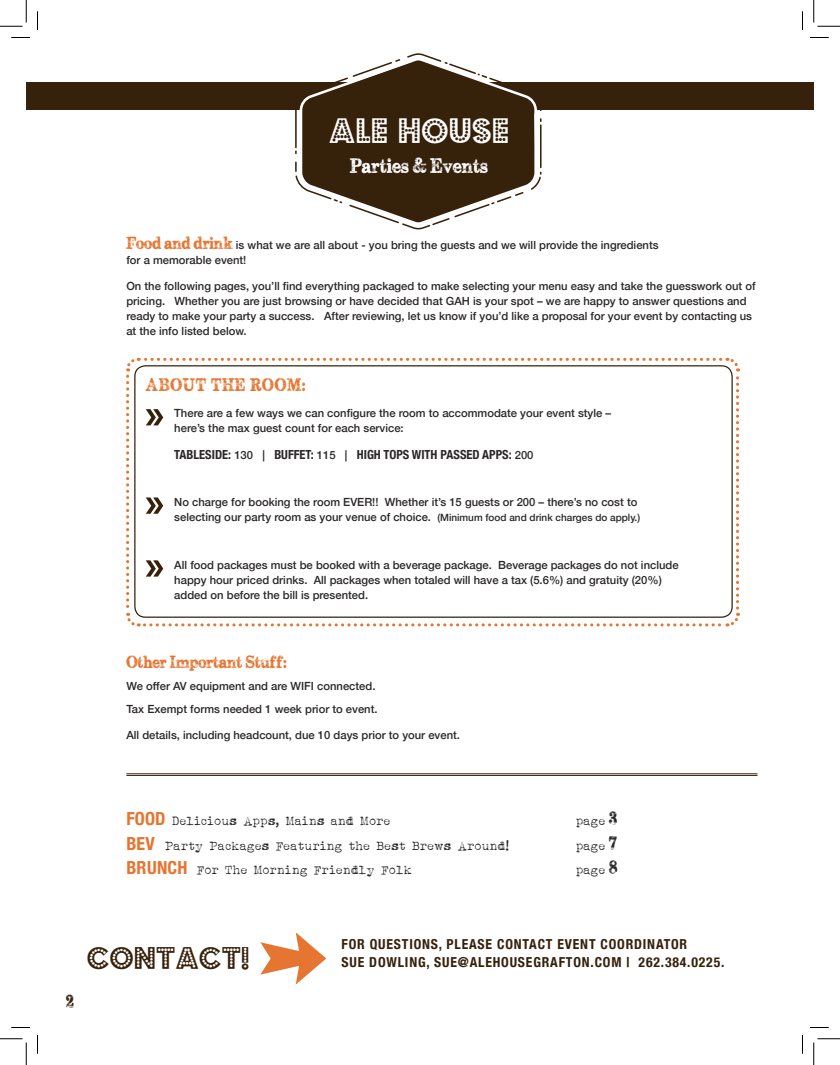
<style>
.page{position:relative;width:840px;height:1065px;background:#fff}
.page>*{position:absolute;margin:0;border:0;box-sizing:border-box;transform-origin:0 0}
.t1{font:29.75px "Budmo Jiggler";color:#fff}
.t2{font:26.25px "Budmo Jiggler";color:#36210b}
.t3{font:20.25px "Subway Novella";color:#fff}
.t4{font:18.75px "Subway Novella";color:#36210b}
.t5{font:17.5px "Subway Novella";letter-spacing:.05em;color:#e57531}
.t6{font:16.88px "Subway Novella";color:#e57531}
.Menu_Item_Descriptio{font:700 condensed 13.75px "Helvetica Neue";letter-spacing:.06em;color:#36210b}
.t7{font:12.5px "Albertsthal Typewriter";color:#231f20}
.t8{font:700 condensed 12.5px "Helvetica Neue";color:#2b2728}
.t9{font:500 11.25px/15px "Helvetica Neue";color:#2b2728}
.s1{font-family:"Subway Novella";font-weight:400;font-size:16.88px;color:#e57531}
.s2{font-weight:500;font-stretch:normal;font-size:11.25px}
.s3{font-size:10px}
.s4{font-family:"Helvetica Neue";font-weight:700;font-stretch:condensed;font-size:18px;color:#e57531}
.s5{font-family:"Subway Novella";font-size:19.12px;color:#2b2728}
</style>
<div class="page">
<div style="left:26px;top:83px;width:788px;height:27px;background:#36210b"></div>
<hr style="left:295px;top:110px;width:2px;height:38px;background:#36210b">
<svg style="left:295px;top:162px;width:5px;height:24px"></svg>
<svg style="left:403px;top:225px;width:31px;height:4px"></svg>
<svg style="left:537px;top:172px;width:5px;height:13px"></svg>
<hr style="left:540px;top:124px;width:2px;height:44px;background:#36210b">
<svg style="left:407px;top:53px;width:135px;height:58px"></svg>
<svg style="left:300px;top:58px;width:237px;height:167px;fill:#36210b"></svg>
<svg style="left:260px;top:932px;width:66px;height:53px"></svg>
<svg style="left:126px;top:357px;width:614px;height:270px"></svg>
<hr style="left:126px;top:773px;width:632px;height:1px;background:#36210b">
<hr style="left:126px;top:775px;width:632px;height:1px;background:#36210b">
<svg style="left:11px;top:37px;width:19px;height:1px"></svg>
<svg style="left:810px;top:37px;width:19px;height:1px"></svg>
<svg style="left:11px;top:1027px;width:19px;height:1px"></svg>
<svg style="left:810px;top:1027px;width:19px;height:1px"></svg>
<svg style="left:37px;top:11px;width:1px;height:19px"></svg>
<svg style="left:37px;top:1035px;width:1px;height:19px"></svg>
<svg style="left:802px;top:11px;width:1px;height:19px"></svg>
<svg style="left:802px;top:1035px;width:1px;height:19px"></svg>
<svg style="left:0;top:0;width:27px;height:27px"></svg>
<svg style="left:0;top:1039px;width:27px;height:26px"></svg>
<svg style="left:814px;top:0;width:26px;height:27px"></svg>
<svg style="left:814px;top:1039px;width:26px;height:26px"></svg>
<p class="t1" style="left:329px;top:113px;width:182px">ALE HOUSE</p>
<p class="t3" style="left:350px;top:154px;width:139px">Parties &amp; Events</p>
<p class="t9" style="left:126px;top:236px;width:534px"><span class="s1">Food and drink</span> is what we are all about - you bring the guests and we will provide the ingredients for a memorable event!</p>
<p class="t9" style="left:126px;top:278px;width:631px">On the following pages, you’ll find everything packaged to make selecting your menu easy and take the guesswork out of pricing. Whether you are just browsing or have decided that GAH is your spot – we are happy to answer questions and ready to make your party a success. After reviewing, let us know if you’d like a proposal for your event by contacting us at the info listed below.</p>
<p class="t5" style="left:146px;top:374px;width:161px">ABOUT THE ROOM:</p>
<p class="t9" style="left:174px;top:405px;width:438px">There are a few ways we can configure the room to accommodate your event style – here’s the max guest count for each service:</p>
<p class="t8" style="left:174px;top:444px;width:361px">TABLESIDE: <span class="s2">130 |</span> BUFFET: <span class="s2">115 |</span> HIGH TOPS WITH PASSED APPS: <span class="s2">200</span></p>
<p class="t9" style="left:174px;top:494px;width:467px">No charge for booking the room EVER!! Whether it’s 15 guests or 200 – there’s no cost to selecting our party room as your venue of choice. <span class="s3">(Minimum food and drink charges do apply.)</span></p>
<p class="t9" style="left:174px;top:556px;width:506px">All food packages must be booked with a beverage package. Beverage packages do not include happy hour priced drinks. All packages when totaled will have a tax (5.6%) and gratuity (20%) added on before the bill is presented.</p>
<p class="t6" style="left:126px;top:652px;width:162px">Other Important Stuff:</p>
<p class="t9" style="left:126px;top:678px;width:251px">We offer AV equipment and are WIFI connected.</p>
<p class="t9" style="left:126px;top:700px;width:253px">Tax Exempt forms needed 1 week prior to event.</p>
<p class="t9" style="left:126px;top:726px;width:335px">All details, including headcount, due 10 days prior to your event.</p>
<p class="t7" style="left:126px;top:814px;width:266px"><span class="s4">FOOD</span> Delicious Apps, Mains and More</p>
<p class="t7" style="left:576px;top:814px;width:42px">page <span class="s5">3</span></p>
<p class="t7" style="left:126px;top:839px;width:385px"><span class="s4">BEV</span> Party Packages Featuring the Best Brews Around!</p>
<p class="t7" style="left:576px;top:839px;width:42px">page <span class="s5">7</span></p>
<p class="t7" style="left:126px;top:863px;width:288px"><span class="s4">BRUNCH</span> For The Morning Friendly Folk</p>
<p class="t7" style="left:576px;top:863px;width:43px">page <span class="s5">8</span></p>
<p class="t4" style="left:66px;top:990px;width:10px">2</p>
<p class="Menu_Item_Descriptio" style="left:342px;top:933px;width:347px">FOR QUESTIONS, PLEASE CONTACT EVENT COORDINATOR</p>
<p class="t2" style="left:87px;top:943px;width:164px">CONTACT!</p>
<p class="Menu_Item_Descriptio" style="left:342px;top:951px;width:384px">SUE DOWLING, SUE@ALEHOUSEGRAFTON.COM | 262.384.0225.</p>
</div>
